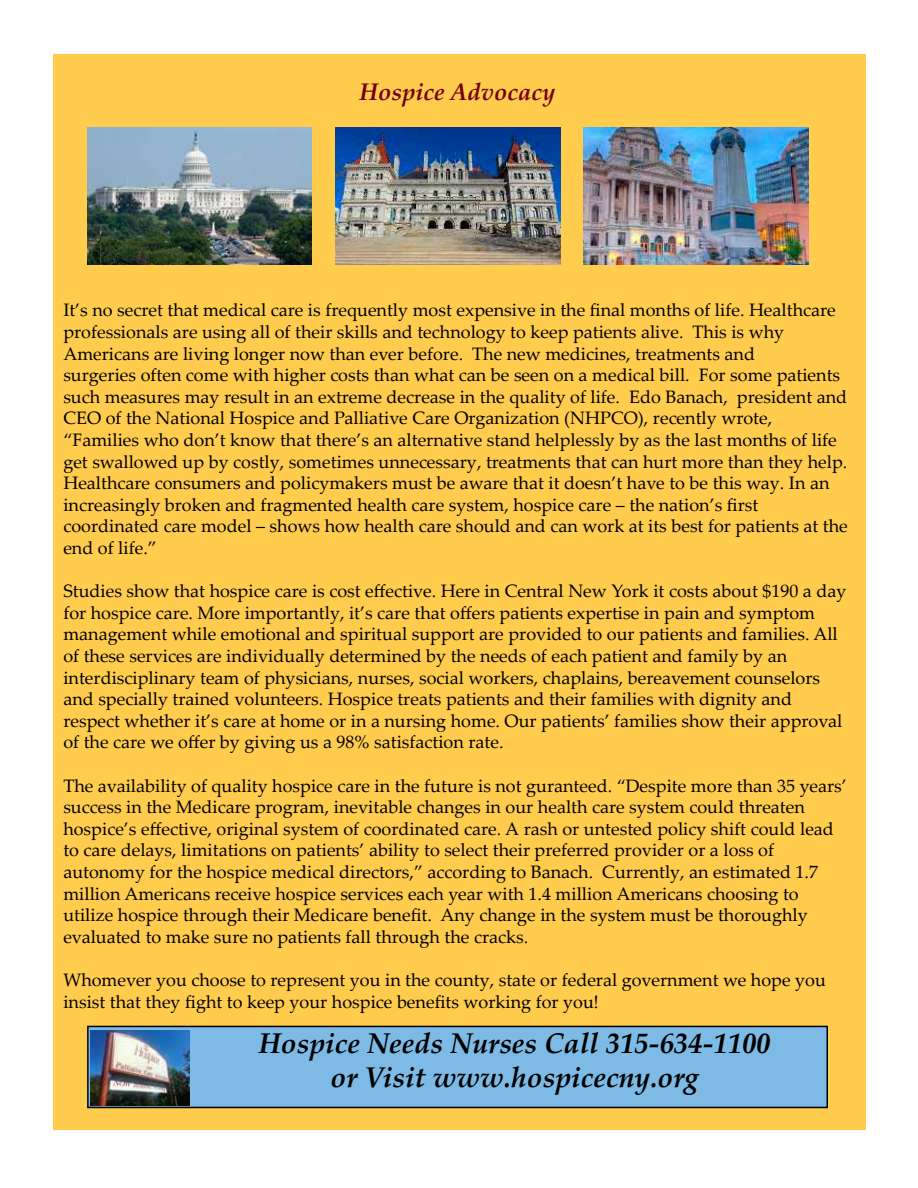
<style>
.page{position:relative;width:918px;height:1188px;background:#fff}
.page>*{position:absolute;margin:0;border:0;box-sizing:border-box;transform-origin:0 0}
.t1{font:italic 700 28.5px/34.2px "Palatino Linotype";color:#000;text-align:center}
.t2{font:italic 700 24px "Palatino Linotype";color:#75000e}
.t3{font:18px/21.6px "Palatino Linotype";color:#000}
</style>
<div class="page">
<div style="left:53px;top:54px;width:812px;height:1075px;background:#ffcc4e"></div>
<div style="left:88px;top:1026px;width:739px;height:81px;background:#7dbbe6"></div>
<div style="left:87px;top:1026px;width:741px;height:82px;border:2px solid #000"></div>
<img style="left:87px;top:127px;width:225px;height:137px">
<img style="left:336px;top:127px;width:224px;height:137px">
<img style="left:584px;top:127px;width:225px;height:137px">
<img style="left:90px;top:1031px;width:99px;height:74px">
<h2 class="t2" style="left:360px;top:75px;width:197px">Hospice Advocacy</h2>
<p class="t3" style="left:63px;top:299px;width:786px">It’s no secret that medical care is frequently most expensive in the final months of life. Healthcare professionals are using all of their skills and technology to keep patients alive. This is why Americans are living longer now than ever before. The new medicines, treatments and<br>surgeries often come with higher costs than what can be seen on a medical bill. For some patients such measures may result in an extreme decrease in the quality of life. Edo Banach, president and CEO of the National Hospice and Palliative Care Organization (NHPCO), recently wrote, “Families who don’t know that there’s an alternative stand helplessly by as the last months of life get swallowed up by costly, sometimes unnecessary, treatments that can hurt more than they help.<br>Healthcare consumers and policymakers must be aware that it doesn’t have to be this way. In an increasingly broken and fragmented health care system, hospice care – the nation’s first coordinated care model – shows how health care should and can work at its best for patients at the end of life.”</p>
<p class="t3" style="left:63px;top:580px;width:785px">Studies show that hospice care is cost effective. Here in Central New York it costs about $190 a day for hospice care. More importantly, it’s care that offers patients expertise in pain and symptom management while emotional and spiritual support are provided to our patients and families. All of these services are individually determined by the needs of each patient and family by an interdisciplinary team of physicians, nurses, social workers, chaplains, bereavement counselors and specially trained volunteers. Hospice treats patients and their families with dignity and respect whether it’s care at home or in a nursing home. Our patients’ families show their approval of the care we offer by giving us a 98% satisfaction rate.</p>
<p class="t3" style="left:63px;top:774px;width:785px">The availability of quality hospice care in the future is not guranteed. “Despite more than 35 years’ success in the Medicare program, inevitable changes in our health care system could threaten hospice’s effective, original system of coordinated care. A rash or untested policy shift could lead to care delays, limitations on patients’ ability to select their preferred provider or a loss of autonomy for the hospice medical directors,” according to Banach. Currently, an estimated 1.7 million Americans receive hospice services each year with 1.4 million Americans choosing to utilize hospice through their Medicare benefit. Any change in the system must be thoroughly evaluated to make sure no patients fall through the cracks.</p>
<p class="t3" style="left:63px;top:968px;width:764px">Whomever you choose to represent you in the county, state or federal government we hope you insist that they fight to keep your hospice benefits working for you!</p>
<h1 class="t1" style="left:259px;top:1025px;width:513px">Hospice Needs Nurses Call 315-634-1100 or Visit www.hospicecny.org</h1>
</div>
